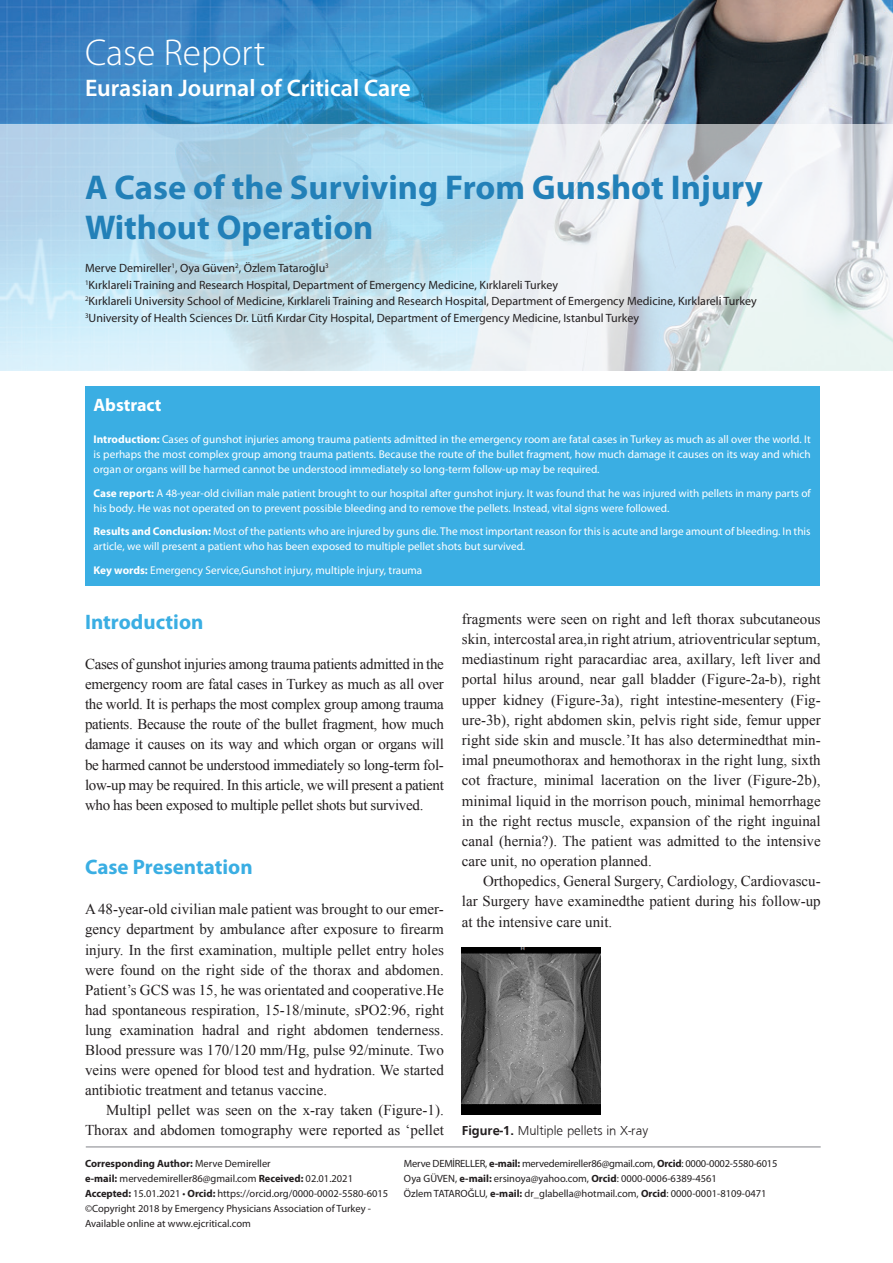
<style>
.page{position:relative;width:893px;height:1263px;background:#fff}
.page>*{position:absolute;margin:0;border:0;box-sizing:border-box;transform-origin:0 0}
.t1{font:300 37.5px "Myriad Pro";color:#fff}
.t2{font:700 34.5px/40.5px "Myriad Pro";color:#2280b8}
.t3{font:600 24px "Myriad Pro";color:#fff}
.t4{font:700 21px "Myriad Pro";color:#3aaee3}
.t5{font:700 18px "Myriad Pro";color:#fff}
.t6{font:15px/20.1px "Times New Roman";color:#231f20;text-align:justify}
.t7{font:13.5px "Frugal Sans";color:#231f20}
.t8{font:12px "Myriad Pro";color:#231f20}
.t9{font:11.25px/15px "Myriad Pro";color:#fff}
.t10{font:10.5px "Myriad Pro";color:#231f20}
.t11{font:10.5px "Myriad Pro";letter-spacing:-.02em;color:#231f20}
.t12{font:700 10.5px "Myriad Pro";color:#231f20}
.s1{font-weight:700}
.s2{font-weight:400}
</style>
<div class="page">
<img style="left:0;top:0;width:893px;height:124px">
<hr style="left:86px;top:1146px;width:735px;height:2px;background:#acadb1">
<div style="left:85px;top:386px;width:735px;height:200px;background:#3aaee3"></div>
<svg style="left:0;top:124px;width:893px;height:247px"></svg>
<img style="left:462px;top:948px;width:138px;height:166px">
<p class="t1" style="left:85px;top:32px;width:182px">Case Report</p>
<p class="t3" style="left:85px;top:72px;width:327px">Eurasian Journal of Critical Care</p>
<p class="t2" style="left:85px;top:166px;width:679px">A Case of the Surviving From Gunshot Injury<br>Without Operation</p>
<p class="t8" style="left:85px;top:261px;width:245px">Merve Demireller<sup>1</sup>, Oya Güven<sup>2</sup>, Özlem Tataroğlu<sup>3</sup></p>
<p class="t8" style="left:85px;top:277px;width:474px"><sup>1</sup>Kırklareli Training and Research Hospital, Department of Emergency Medicine, Kırklareli Turkey</p>
<p class="t8" style="left:85px;top:294px;width:673px"><sup>2</sup>Kırklareli University School of Medicine, Kırklareli Training and Research Hospital, Department of Emergency Medicine, Kırklareli Turkey</p>
<p class="t8" style="left:85px;top:310px;width:555px"><sup>3</sup>University of Health Sciences Dr. Lütfi Kırdar City Hospital, Department of Emergency Medicine, Istanbul Turkey</p>
<p class="t5" style="left:94px;top:394px;width:70px">Abstract</p>
<p class="t9" style="left:94px;top:432px;width:719px;text-align:justify"><span class="s1">Introduction:</span> Cases of gunshot injuries among trauma patients admitted in the emergency room are fatal cases in Turkey as much as all over the world. It is perhaps the most complex group among trauma patients. Because the route of the bullet fragment, how much damage it causes on its way and which organ or organs will be harmed cannot be understood immediately so long-term follow-up may be required.</p>
<p class="t9" style="left:94px;top:485px;width:719px"><span class="s1">Case report:</span> A 48-year-old civilian male patient brought to our hospital after gunshot injury. It was found that he was injured with pellets in many parts of his body. He was not operated on to prevent possible bleeding and to remove the pellets. Instead, vital signs were followed.</p>
<p class="t9" style="left:94px;top:524px;width:719px"><span class="s1">Results and Conclusion:</span> Most of the patients who are injured by guns die. The most important reason for this is acute and large amount of bleeding. In this article, we will present a patient who has been exposed to multiple pellet shots but survived.</p>
<p class="t9" style="left:94px;top:562px;width:330px"><span class="s1">Key words:</span> Emergency Service,Gunshot injury, multiple injury, trauma</p>
<p class="t4" style="left:85px;top:608px;width:120px">Introduction</p>
<p class="t6" style="left:85px;top:654px;width:360px">Cases of gunshot injuries among trauma patients admitted in the emergency room are fatal cases in Turkey as much as all over the world. It is perhaps the most complex group among trauma patients. Because the route of the bullet fragment, how much damage it causes on its way and which organ or organs will be harmed cannot be understood immediately so long-term fol&shy;low-up may be required. In this article, we will present a patient who has been exposed to multiple pellet shots but survived.</p>
<p class="t4" style="left:85px;top:853px;width:169px">Case Presentation</p>
<p class="t6" style="left:85px;top:899px;width:360px">A 48-year-old civilian male patient was brought to our emer&shy;gency department by ambulance after exposure to firearm injury. In the first examination, multiple pellet entry holes were found on the right side of the thorax and abdomen.<br>Patient’s GCS was 15, he was orientated and cooperative.He had spontaneous respiration, 15-18/minute, sPO2:96, right lung examination hadral and right abdomen tenderness.<br>Blood pressure was 170/120 mm/Hg, pulse 92/minute. Two veins were opened for blood test and hydration. We started antibiotic treatment and tetanus vaccine.</p>
<p class="t6" style="left:85px;top:1100px;width:360px;text-align:right">Multipl pellet was seen on the x-ray taken (Figure-1).<br>Thorax and abdomen tomography were reported as ‘pellet</p>
<p class="t6" style="left:462px;top:608px;width:360px">fragments were seen on right and left thorax subcutaneous skin, intercostal area,in right atrium, atrioventricular septum, mediastinum right paracardiac area, axillary, left liver and portal hilus around, near gall bladder (Figure-2a-b), right upper kidney (Figure-3a), right intestine-mesentery (Fig&shy;ure-3b), right abdomen skin, pelvis right side, femur upper right side skin and muscle.’It has also determinedthat min&shy;imal pneumothorax and hemothorax in the right lung, sixth cot fracture, minimal laceration on the liver (Figure-2b), minimal liquid in the morrison pouch, minimal hemorrhage in the right rectus muscle, expansion of the right inguinal canal (hernia?). The patient was admitted to the intensive care unit, no operation planned.</p>
<p class="t6" style="left:462px;top:871px;width:360px;text-indent:21px">Orthopedics, General Surgery, Cardiology, Cardiovascu&shy;lar Surgery have examinedthe patient during his follow-up at the intensive care unit.</p>
<p class="t7" style="left:462px;top:1122px;width:188px"><span class="s1">Figure-1.</span> Multiple pellets in X-ray</p>
<p class="t12" style="left:85px;top:1156px;width:187px">Corresponding Author: <span class="s2">Merve Demireller</span></p>
<p class="t10" style="left:85px;top:1172px;width:270px"><span class="s1">e-mail:</span> mervedemireller86@gmail.com <span class="s1">Received:</span> 02.01.2021</p>
<p class="t10" style="left:85px;top:1187px;width:305px"><span class="s1">Accepted:</span> 15.01.2021 • <span class="s1">Orcid:</span> https://orcid.org/0000-0002-5580-6015</p>
<p class="t10" style="left:85px;top:1202px;width:288px">©Copyright 2018 by Emergency Physicians Association of Turkey -</p>
<p class="t10" style="left:85px;top:1217px;width:167px">Available online at www.ejcritical.com</p>
<p class="t11" style="left:404px;top:1157px;width:375px">Merve DEMİRELLER, <span class="s1">e-mail:</span> mervedemireller86@gmail.com, <span class="s1">Orcid</span>: 0000-0002-5580-6015</p>
<p class="t10" style="left:404px;top:1172px;width:314px">Oya GÜVEN, <span class="s1">e-mail:</span> ersinoya@yahoo.com, <span class="s1">Orcid</span>: 0000-0006-6389-4561</p>
<p class="t10" style="left:404px;top:1187px;width:364px">Özlem TATAROĞLU, <span class="s1">e-mail:</span> dr_glabella@hotmail.com, <span class="s1">Orcid</span>: 0000-0001-8109-0471</p>
</div>
